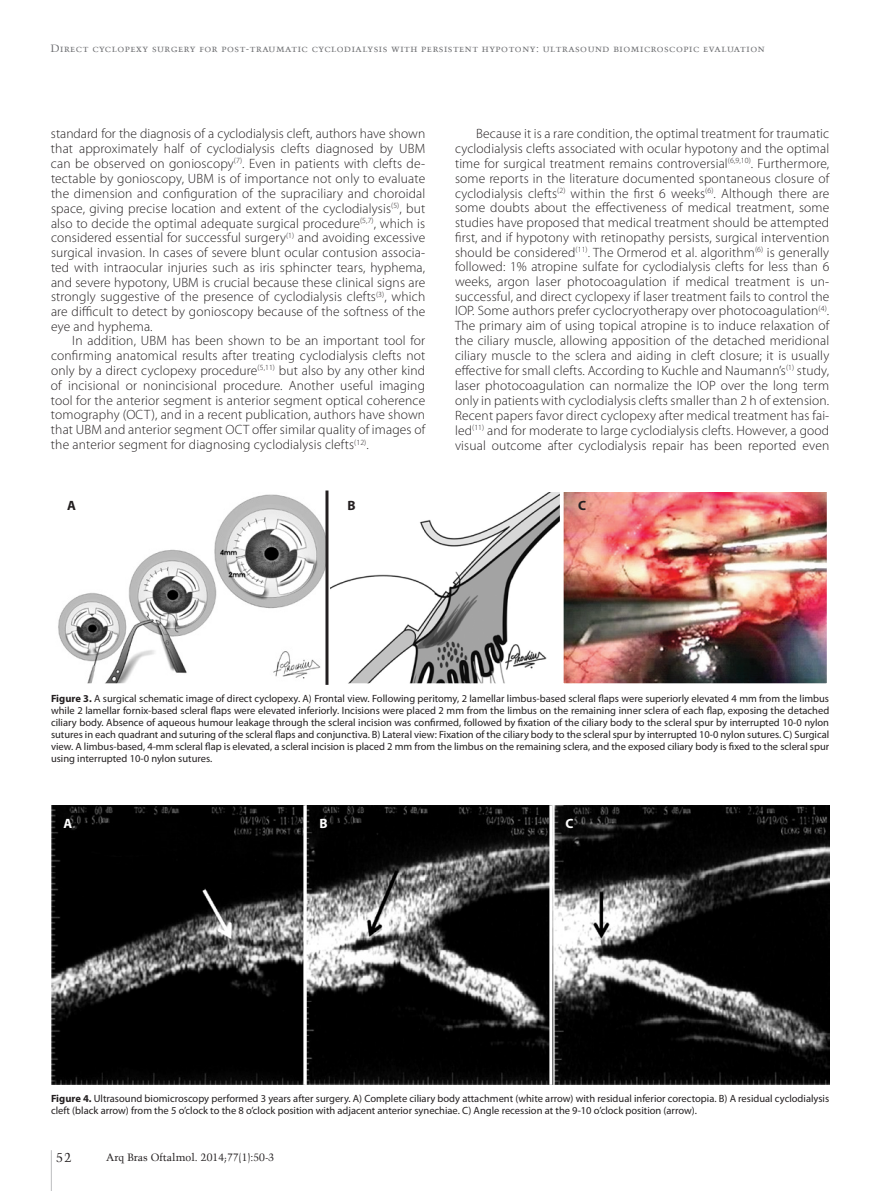
<style>
.page{position:relative;width:893px;height:1191px;background:#fff}
.page>*{position:absolute;margin:0;border:0;box-sizing:border-box;transform-origin:0 0}
.t1{font:300 13.5px/14.9px "Myriad Pro";letter-spacing:.01em;color:#231f20;text-align:justify}
.t2{font:700 13.5px "Myriad Pro";color:#fff}
.t3{font:700 13.5px "Myriad Pro";color:#231f20}
.t4{font:12.75px "Trump Mediaeval LT Std";color:#231f20}
.t5{font:10.5px/12px "Myriad Pro";color:#231f20}
.t6{font:10.5px "Trump Mediaeval LT Std";letter-spacing:.04em;color:#6c6d70}
.t7{font:10.5px "Trump Mediaeval LT Std";color:#231f20}
.s1{font-weight:700}
</style>
<div class="page">
<hr style="left:51px;top:1150px;width:1px;height:41px;background:#bcbdc0">
<img style="left:51px;top:805px;width:778px;height:279px">
<hr style="left:303px;top:805px;width:3px;height:279px;background:#fff">
<hr style="left:549px;top:805px;width:3px;height:279px;background:#fff">
<img style="left:58px;top:493px;width:768px;height:189px">
<div style="left:327px;top:489px;width:236px;height:197px;border:3px solid #fff"></div>
<div style="left:561px;top:489px;width:269px;height:197px;border:3px solid #fff"></div>
<hr style="left:325px;top:490px;width:3px;height:195px;background:#231f20">
<p class="t6" style="left:51px;top:42px;width:715px">Direct cyclopexy surgery for post-traumatic cyclodialysis with persistent hypotony: ultrasound biomicroscopic evaluation</p>
<p class="t1" style="left:51px;top:126px;width:376px">standard for the diagnosis of a cyclodialysis cleft, authors have shown that approximately half of cyclodialysis clefts diagnosed by UBM can be observed on gonioscopy<sup>(7)</sup>. Even in patients with clefts de&shy;tectable by gonioscopy, UBM is of importance not only to evaluate the dimension and configuration of the supraciliary and choroidal space, giving precise location and extent of the cyclodialysis<sup>(5)</sup>, but also to decide the optimal adequate surgical procedure<sup>(5,7)</sup>, which is considered essential for successful surgery<sup>(1)</sup> and avoiding excessive surgical invasion. In cases of severe blunt ocular contusion associa&shy;ted with intraocular injuries such as iris sphincter tears, hyphema, and severe hypotony, UBM is crucial because these clinical signs are strongly suggestive of the presence of cyclodialysis clefts<sup>(3)</sup>, which are difficult to detect by gonioscopy because of the softness of the eye and hyphema.</p>
<p class="t1" style="left:51px;top:334px;width:376px;text-indent:21px">In addition, UBM has been shown to be an important tool for confirming anatomical results after treating cyclodialysis clefts not only by a direct cyclopexy procedure<sup>(5,11)</sup> but also by any other kind of incisional or nonincisional procedure. Another useful imaging tool for the anterior segment is anterior segment optical coherence tomography (OCT), and in a recent publication, authors have shown that UBM and anterior segment OCT offer similar quality of images of the anterior segment for diagnosing cyclodialysis clefts<sup>(12)</sup>.</p>
<p class="t1" style="left:455px;top:126px;width:376px;text-indent:21px">Because it is a rare condition, the optimal treatment for traumatic cyclodialysis clefts associated with ocular hypotony and the optimal time for surgical treatment remains controversial<sup>(6,9,10)</sup>. Furthermore, some reports in the literature documented spontaneous closure of cyclodialysis clefts<sup>(2)</sup> within the first 6 weeks<sup>(6)</sup>. Although there are some doubts about the effectiveness of medical treatment, some studies have proposed that medical treatment should be attempted first, and if hypotony with retinopathy persists, surgical intervention should be considered<sup>(11)</sup>. The Ormerod et al. algorithm<sup>(6)</sup> is generally followed: 1% atropine sulfate for cyclodialysis clefts for less than 6 weeks, argon laser photocoagulation if medical treatment is un&shy;successful, and direct cyclopexy if laser treatment fails to control the IOP. Some authors prefer cyclocryotherapy over photocoagulation<sup>(4)</sup>.<br>The primary aim of using topical atropine is to induce relaxation of the ciliary muscle, allowing apposition of the detached meridional ciliary muscle to the sclera and aiding in cleft closure; it is usually effective for small clefts. According to Kuchle and Naumann’s<sup>(1)</sup> study, laser photocoagulation can normalize the IOP over the long term only in patients with cyclodialysis clefts smaller than 2 h of extension.<br>Recent papers favor direct cyclopexy after medical treatment has fai&shy;led<sup>(11)</sup> and for moderate to large cyclodialysis clefts. However, a good visual outcome after cyclodialysis repair has been reported even</p>
<p class="t3" style="left:67px;top:497px;width:10px">A</p>
<p class="t3" style="left:347px;top:497px;width:10px">B</p>
<p class="t3" style="left:578px;top:497px;width:10px">C</p>
<p class="t5" style="left:51px;top:692px;width:780px;text-align:justify"><span class="s1">Figure 3.</span> A surgical schematic image of direct cyclopexy. A) Frontal view. Following peritomy, 2 lamellar limbus-based scleral flaps were superiorly elevated 4 mm from the limbus while 2 lamellar fornix-based scleral flaps were elevated inferiorly. Incisions were placed 2 mm from the limbus on the remaining inner sclera of each flap, exposing the detached ciliary body. Absence of aqueous humour leakage through the scleral incision was confirmed, followed by fixation of the ciliary body to the scleral spur by interrupted 10-0 nylon sutures in each quadrant and suturing of the scleral flaps and conjunctiva. B) Lateral view: Fixation of the ciliary body to the scleral spur by interrupted 10-0 nylon sutures. C) Surgical view. A limbus-based, 4-mm scleral flap is elevated, a scleral incision is placed 2 mm from the limbus on the remaining sclera, and the exposed ciliary body is fixed to the scleral spur using interrupted 10-0 nylon sutures.</p>
<p class="t2" style="left:63px;top:815px;width:10px">A</p>
<p class="t2" style="left:319px;top:815px;width:10px">B</p>
<p class="t2" style="left:566px;top:815px;width:10px">C</p>
<p class="t5" style="left:51px;top:1092px;width:780px"><span class="s1">Figure 4.</span> Ultrasound biomicroscopy performed 3 years after surgery. A) Complete ciliary body attachment (white arrow) with residual inferior corectopia. B) A residual cyclodialysis cleft (black arrow) from the 5 o’clock to the 8 o’clock position with adjacent anterior synechiae. C) Angle recession at the 9-10 o’clock position (arrow).</p>
<p class="t4" style="left:56px;top:1149px;width:17px">52</p>
<p class="t7" style="left:106px;top:1151px;width:170px">Arq Bras Oftalmol. 2014;77(1):50-3</p>
</div>
